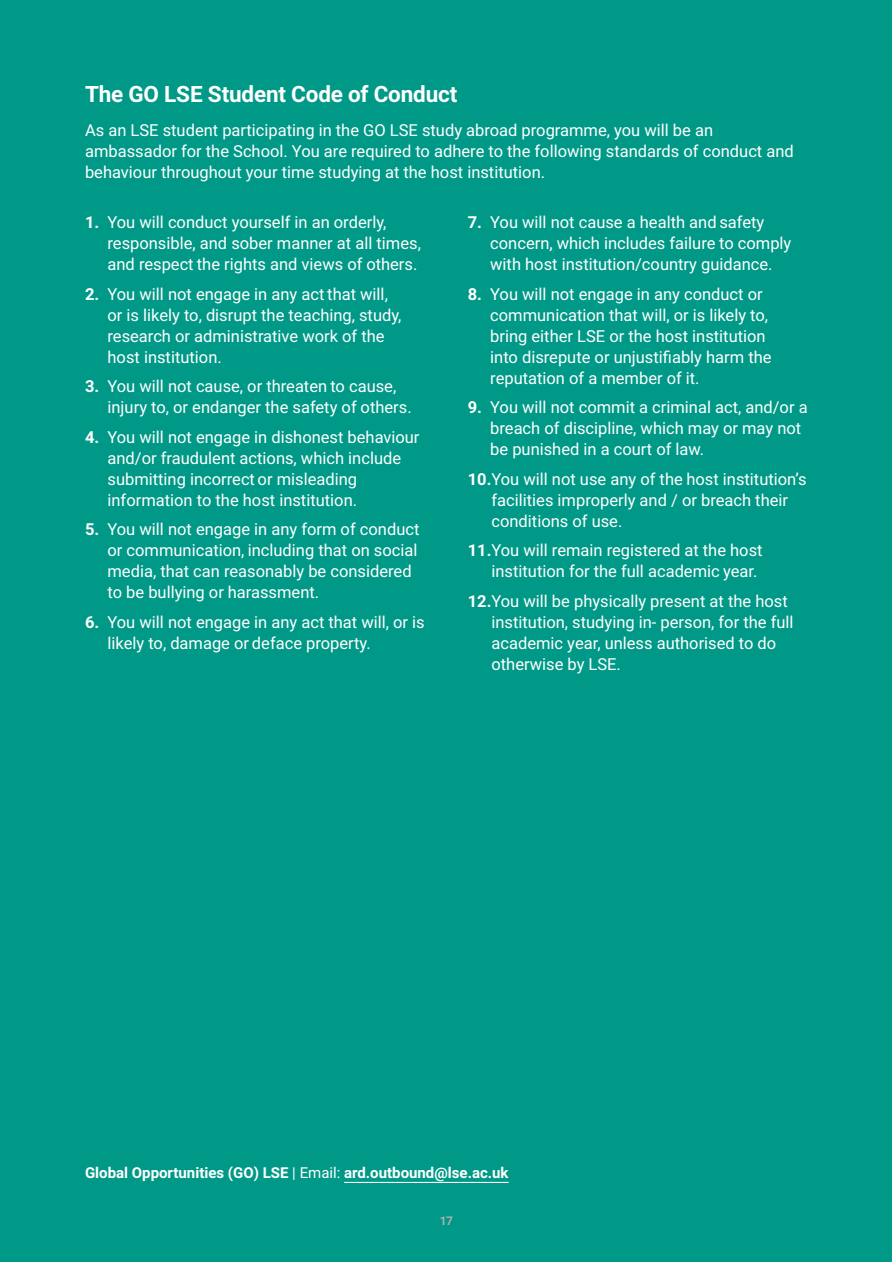
<style>
.page{position:relative;width:893px;height:1263px;background:#fff}
.page>*{position:absolute;margin:0;border:0;box-sizing:border-box;transform-origin:0 0}
.t1{font:700 22.5px "Roboto";letter-spacing:-.01em;color:#fff}
.t2{font:16.5px/21px "Roboto";color:#fff}
.t3{font:700 15px "Roboto";color:#fff}
.t4{font:700 12px "Roboto";color:#aaafb2}
.s1{font-weight:700}
.s2{font-weight:400}
</style>
<div class="page">
<div style="left:1px;top:1px;width:891px;height:1261px;background:#009987"></div>
<hr style="left:344px;top:1182px;width:165px;height:1px;background:#fff">
<h1 class="t1" style="left:85px;top:78px;width:374px">The GO LSE Student Code of Conduct</h1>
<p class="t2" style="left:85px;top:119px;width:710px">As an LSE student participating in the GO LSE study abroad programme, you will be an ambassador for the School. You are required to adhere to the following standards of conduct and behaviour throughout your time studying at the host institution.</p>
<p class="t2" style="left:108px;top:211px;width:315px;text-indent:-22px"><span class="s1">1.</span> You will conduct yourself in an orderly, responsible, and sober manner at all times, and respect the rights and views of others.</p>
<p class="t2" style="left:108px;top:283px;width:296px;text-indent:-22px"><span class="s1">2.</span> You will not engage in any act that will, or is likely to, disrupt the teaching, study, research or administrative work of the host institution.</p>
<p class="t2" style="left:108px;top:375px;width:306px;text-indent:-22px"><span class="s1">3.</span> You will not cause, or threaten to cause, injury to, or endanger the safety of others.</p>
<p class="t2" style="left:108px;top:426px;width:313px;text-indent:-22px"><span class="s1">4.</span> You will not engage in dishonest behaviour and/or fraudulent actions, which include submitting incorrect or misleading information to the host institution.</p>
<p class="t2" style="left:108px;top:518px;width:313px;text-indent:-22px"><span class="s1">5.</span> You will not engage in any form of conduct or communication, including that on social media, that can reasonably be considered to be bullying or harassment.</p>
<p class="t2" style="left:108px;top:611px;width:319px;text-indent:-22px"><span class="s1">6.</span> You will not engage in any act that will, or is likely to, damage or deface property.</p>
<p class="t2" style="left:490px;top:211px;width:303px;text-indent:-22px"><span class="s1">7.</span> You will not cause a health and safety concern, which includes failure to comply with host institution/country guidance.</p>
<p class="t2" style="left:490px;top:283px;width:283px;text-indent:-22px"><span class="s1">8.</span> You will not engage in any conduct or communication that will, or is likely to, bring either LSE or the host institution into disrepute or unjustifiably harm the reputation of a member of it.</p>
<p class="t2" style="left:490px;top:396px;width:319px;text-indent:-22px"><span class="s1">9.</span> You will not commit a criminal act, and/or a breach of discipline, which may or may not be punished in a court of law.</p>
<p class="t2" style="left:491px;top:468px;width:317px;text-indent:-24px"><span class="s1">10.</span>You will not use any of the host institution’s facilities improperly and / or breach their conditions of use.</p>
<p class="t2" style="left:491px;top:539px;width:273px;text-indent:-24px"><span class="s1">11.</span>You will remain registered at the host institution for the full academic year.</p>
<p class="t2" style="left:491px;top:590px;width:303px;text-indent:-24px"><span class="s1">12.</span>You will be physically present at the host institution, studying in- person, for the full academic year, unless authorised to do otherwise by LSE.</p>
<p class="t3" style="left:85px;top:1162px;width:425px">Global Opportunities (GO) LSE <span class="s2">| Email:</span> ard.outbound@lse.ac.uk</p>
<p class="t4" style="left:440px;top:1212px;width:15px">17</p>
</div>
